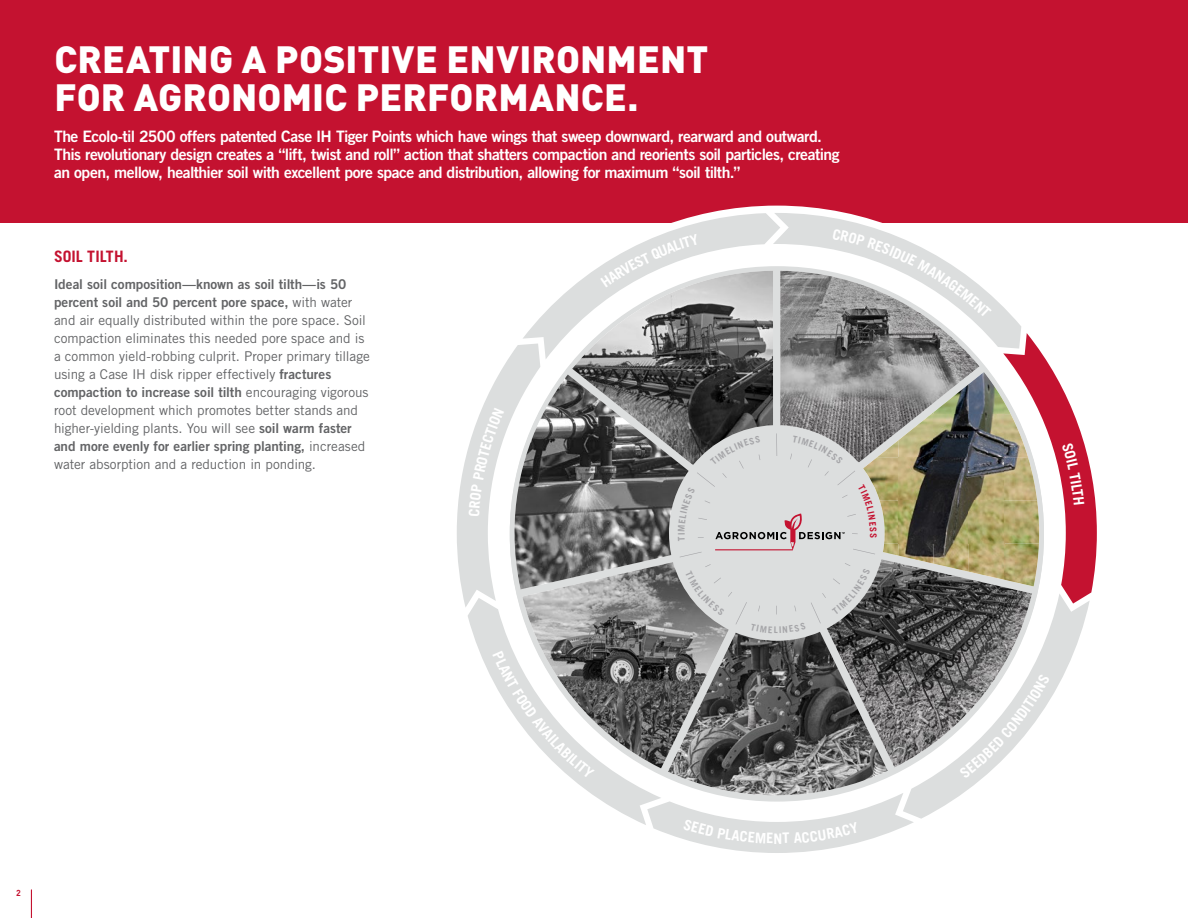
<style>
.page{position:relative;width:1188px;height:918px;background:#fff}
.page>*{position:absolute;margin:0;border:0;box-sizing:border-box;transform-origin:0 0}
.t1{font:900 37.5px/37.5px "DINOT";letter-spacing:.005em;color:#fff}
.t2{font:15.75px/18px "Trade Gothic LT Std Bd 2";letter-spacing:-.035em;color:#fff}
.t3{font:700 15.75px "Trade Gothic LT Std";color:#c41230}
.t4{font:700 14.55px "Trade Gothic";color:#fff}
.t5{font:13.5px/18px "Trade Gothic LT Std";letter-spacing:-.005em;color:#636466}
.t6{font:13.5px/18px "Trade Gothic LT Std Bd 2";letter-spacing:-.005em;color:#636466}
.t7{font:700 8.7px "DINOT";color:#c41230}
.s1{font-family:"Trade Gothic LT Std"}
.s2{font-family:"Trade Gothic LT Std Bd 2"}
</style>
<div class="page">
<div style="left:0;top:0;width:1188px;height:222px;background:#c41230"></div>
<svg style="left:31px;top:890px;width:1px;height:28px"></svg>
<svg style="left:457px;top:213px;width:640px;height:640px"></svg>
<h1 class="t1" style="left:54px;top:39px;width:656px">CREATING A POSITIVE ENVIRONMENT<br>FOR AGRONOMIC PERFORMANCE.</h1>
<p class="t2" style="left:54px;top:127px;width:787px">The Ecolo-til 2500 offers patented Case IH Tiger Points which have wings that sweep downward, rearward and outward.<br>This revolutionary design creates a “lift, twist and roll” action that shatters compaction and reorients soil particles, creating an open, mellow, healthier soil with excellent pore space and distribution, allowing for maximum “soil tilth.”</p>
<p class="t3" style="left:54px;top:247px;width:75px">SOIL TILTH.</p>
<p class="t6" style="left:54px;top:275px;width:300px">Ideal soil composition—known as soil tilth—is 50 percent soil and 50 percent pore space, <span class="s1">with water</span></p>
<p class="t5" style="left:54px;top:311px;width:317px">and air equally distributed within the pore space. Soil compaction eliminates this needed pore space and is a common yield-robbing culprit. Proper primary tillage using a Case IH disk ripper effectively <span class="s2">fractures</span></p>
<p class="t6" style="left:54px;top:383px;width:316px">compaction to increase soil tilth <span class="s1">encouraging vigorous</span></p>
<p class="t5" style="left:54px;top:401px;width:306px">root development which promotes better stands and higher-yielding plants. You will see <span class="s2">soil warm faster</span></p>
<p class="t6" style="left:54px;top:437px;width:313px">and more evenly for earlier spring planting, <span class="s1">increased</span></p>
<p class="t5" style="left:54px;top:455px;width:264px">water absorption and a reduction in ponding.</p>
<p class="t7" style="left:16px;top:887px;width:6px">2</p>
<p class="t4" style="left:774px;top:829px;width:10px">N</p>
</div>
